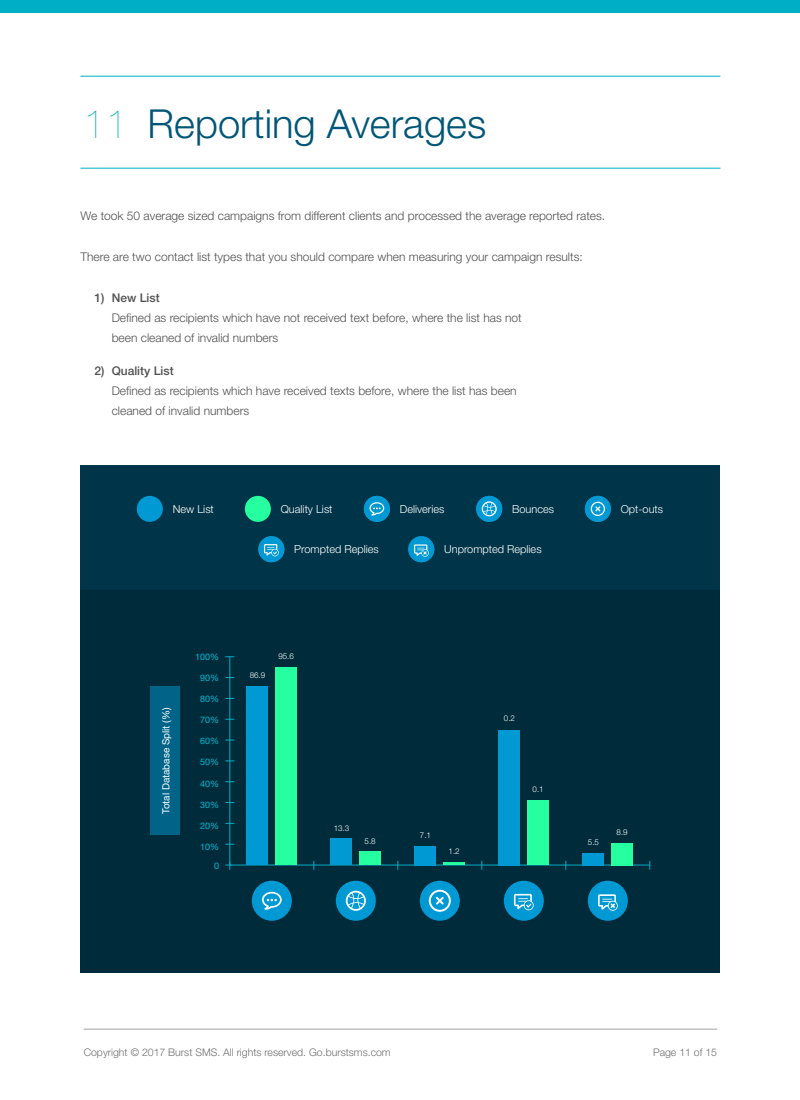
<style>
.page{position:relative;width:800px;height:1100px;background:#fff}
.page>*{position:absolute;margin:0;border:0;box-sizing:border-box;transform-origin:0 0}
.t1{font:300 40px "Helvetica Neue";color:#005677}
.t2{font:300 12px/20px "Helvetica Neue";color:#515151}
.t3{font:500 12px "Helvetica Neue";color:#515151}
.t4{font:300 11px "Helvetica Neue";color:#fff}
.t5{font:300 10.5px "Helvetica Neue";color:#707070}
.t6{font:9.9px "Helvetica Neue";color:#fff}
.t7{font:9px "Helvetica Neue";color:#00b9d2}
.t8{font:300 8px "Helvetica Neue";color:#fff}
.s1{font-weight:200;color:#00aec5}
</style>
<div class="page">
<div style="left:80px;top:465px;width:640px;height:507px;background:#002b3b"></div>
<div style="left:80px;top:465px;width:640px;height:125px;background:#003448"></div>
<hr style="left:84px;top:1029px;width:633px;height:1px;background:#b7b7b7">
<hr style="left:80px;top:168px;width:640px;height:1px;background:#00aec5">
<hr style="left:80px;top:76px;width:640px;height:1px;background:#00aec5">
<div style="left:0;top:0;width:800px;height:13px;background:#00aec5"></div>
<div style="left:336px;top:881px;width:40px;height:40px;background:#0099d4;border-radius:50%"></div>
<svg style="left:346px;top:891px;width:20px;height:20px"></svg>
<div style="left:504px;top:881px;width:40px;height:40px;background:#0099d4;border-radius:50%"></div>
<svg style="left:514px;top:894px;width:20px;height:16px"></svg>
<div style="left:588px;top:881px;width:40px;height:40px;background:#0099d4;border-radius:50%"></div>
<svg style="left:598px;top:894px;width:20px;height:17px"></svg>
<div style="left:420px;top:881px;width:40px;height:40px;background:#0099d4;border-radius:50%"></div>
<svg style="left:429px;top:890px;width:22px;height:22px"></svg>
<div style="left:252px;top:881px;width:40px;height:40px;background:#0099d4;border-radius:50%"></div>
<svg style="left:262px;top:892px;width:20px;height:18px"></svg>
<hr style="left:230px;top:865px;width:420px;height:1px;background:#00aec5">
<svg style="left:225px;top:862px;width:7px;height:8px"></svg>
<div style="left:275px;top:667px;width:22px;height:198px;background:#26ffa0"></div>
<div style="left:247px;top:686px;width:21px;height:179px;background:#0099d4"></div>
<div style="left:359px;top:852px;width:22px;height:13px;background:#26ffa0"></div>
<div style="left:331px;top:839px;width:21px;height:26px;background:#0099d4"></div>
<hr style="left:443px;top:862px;width:22px;height:3px;background:#26ffa0">
<div style="left:415px;top:846px;width:21px;height:19px;background:#0099d4"></div>
<div style="left:527px;top:801px;width:22px;height:64px;background:#26ffa0"></div>
<div style="left:499px;top:730px;width:21px;height:135px;background:#0099d4"></div>
<div style="left:611px;top:843px;width:22px;height:22px;background:#26ffa0"></div>
<div style="left:583px;top:853px;width:21px;height:12px;background:#0099d4"></div>
<hr style="left:229px;top:657px;width:1px;height:208px;background:#00aec5">
<div style="left:150px;top:686px;width:30px;height:149px;background:#006387"></div>
<div style="left:137px;top:496px;width:26px;height:26px;background:#0099d4;border-radius:50%"></div>
<div style="left:245px;top:496px;width:26px;height:26px;background:#26ffa0;border-radius:50%"></div>
<div style="left:476px;top:496px;width:26px;height:26px;background:#0099d4;border-radius:50%"></div>
<svg style="left:482px;top:501px;width:15px;height:15px"></svg>
<div style="left:258px;top:536px;width:26px;height:26px;background:#0099d4;border-radius:50%"></div>
<svg style="left:264px;top:544px;width:15px;height:12px"></svg>
<div style="left:408px;top:536px;width:26px;height:26px;background:#0099d4;border-radius:50%"></div>
<svg style="left:414px;top:544px;width:15px;height:13px"></svg>
<div style="left:585px;top:496px;width:26px;height:26px;background:#0099d4;border-radius:50%"></div>
<svg style="left:591px;top:502px;width:14px;height:14px"></svg>
<div style="left:364px;top:496px;width:26px;height:26px;background:#0099d4;border-radius:50%"></div>
<svg style="left:370px;top:502px;width:14px;height:14px"></svg>
<h1 class="t1" style="left:84px;top:91px;width:404px"><span class="s1">11</span> Reporting Averages</h1>
<p class="t2" style="left:80px;top:205px;width:526px">We took 50 average sized campaigns from different clients and processed the average reported rates.</p>
<p class="t2" style="left:80px;top:246px;width:504px">There are two contact list types that you should compare when measuring your campaign results:</p>
<p class="t3" style="left:94px;top:288px;width:12px">1)</p>
<p class="t3" style="left:112px;top:288px;width:50px">New List</p>
<p class="t2" style="left:112px;top:307px;width:412px">Defined as recipients which have not received text before, where the list has not been cleaned of invalid numbers</p>
<p class="t3" style="left:94px;top:361px;width:81px">2) Quality List</p>
<p class="t2" style="left:112px;top:380px;width:407px">Defined as recipients which have received texts before, where the list has been cleaned of invalid numbers</p>
<p class="t4" style="left:173px;top:500px;width:43px">New List</p>
<p class="t4" style="left:281px;top:500px;width:53px">Quality List</p>
<p class="t4" style="left:400px;top:500px;width:46px">Deliveries</p>
<p class="t4" style="left:512px;top:500px;width:43px">Bounces</p>
<p class="t4" style="left:621px;top:500px;width:44px">Opt-outs</p>
<p class="t4" style="left:294px;top:541px;width:86px">Prompted Replies</p>
<p class="t4" style="left:444px;top:541px;width:99px">Unprompted Replies</p>
<p class="t6" style="left:159px;top:814px;width:108px;rotate:-90deg">Total Database Split (%)</p>
<p class="t7" style="left:195px;top:650px;width:26px">100%</p>
<p class="t7" style="left:200px;top:671px;width:21px">90%</p>
<p class="t7" style="left:200px;top:692px;width:21px">80%</p>
<p class="t7" style="left:200px;top:713px;width:21px">70%</p>
<p class="t7" style="left:200px;top:735px;width:21px">60%</p>
<p class="t7" style="left:200px;top:756px;width:21px">50%</p>
<p class="t7" style="left:200px;top:777px;width:21px">40%</p>
<p class="t7" style="left:200px;top:798px;width:21px">30%</p>
<p class="t7" style="left:200px;top:819px;width:21px">20%</p>
<p class="t7" style="left:200px;top:840px;width:21px">10%</p>
<p class="t7" style="left:214px;top:859px;width:7px">0</p>
<p class="t8" style="left:250px;top:669px;width:17px">86.9</p>
<p class="t8" style="left:278px;top:650px;width:17px">95.6</p>
<p class="t8" style="left:334px;top:822px;width:17px">13.3</p>
<p class="t8" style="left:365px;top:835px;width:13px">5.8</p>
<p class="t8" style="left:420px;top:829px;width:13px">7.1</p>
<p class="t8" style="left:449px;top:844px;width:13px">1.2</p>
<p class="t8" style="left:504px;top:712px;width:13px">0.2</p>
<p class="t8" style="left:533px;top:782px;width:13px">0.1</p>
<p class="t8" style="left:588px;top:836px;width:13px">5.5</p>
<p class="t8" style="left:617px;top:826px;width:13px">8.9</p>
<p class="t5" style="left:84px;top:1044px;width:309px">Copyright © 2017 Burst SMS. All rights reserved. Go.burstsms.com</p>
<p class="t5" style="left:653px;top:1044px;width:66px">Page 11 of 15</p>
</div>
